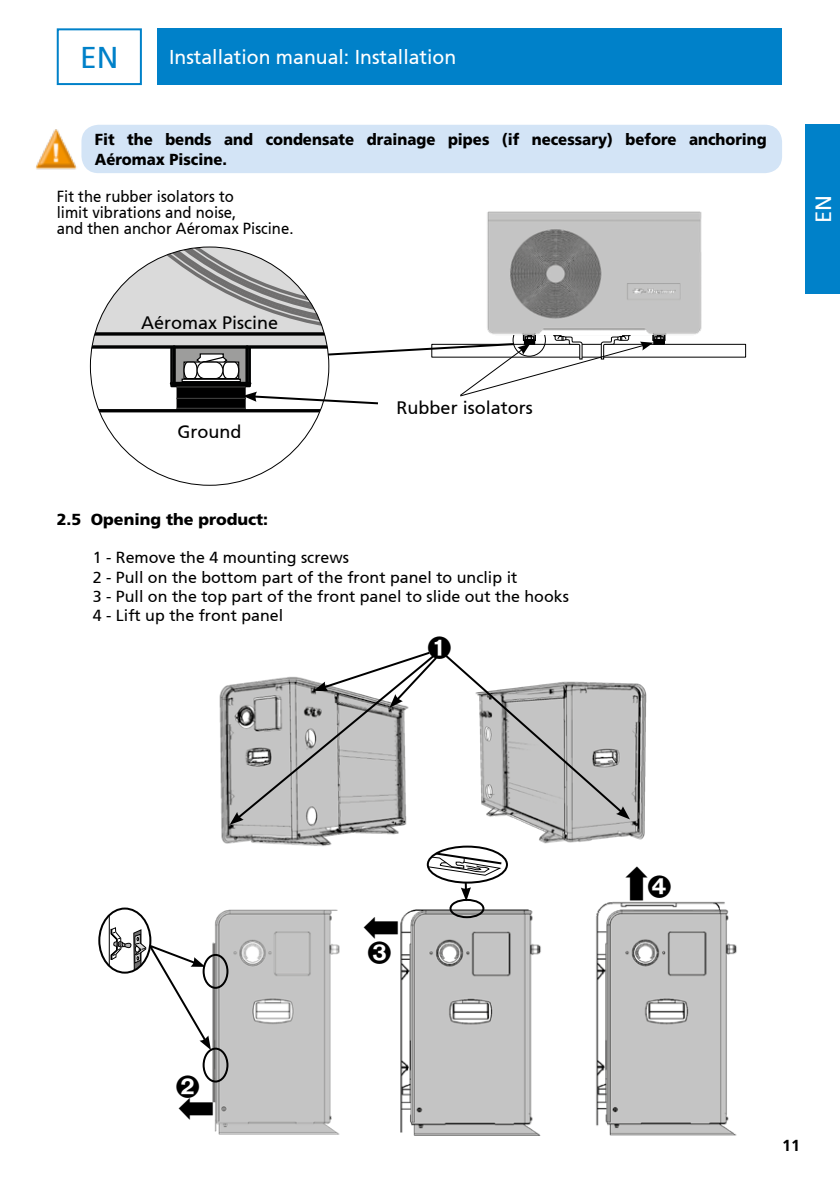
<style>
.page{position:relative;width:840px;height:1191px;background:#fff}
.page>*{position:absolute;margin:0;border:0;box-sizing:border-box;transform-origin:0 0}
.t1{font:30px "Frutiger 55 Roman";color:#0081c9}
.t2{font:22px "Frutiger 55 Roman";color:#fff}
.t3{font:20px "Frutiger 55 Roman";color:#fff}
.t4{font:18px "Frutiger 55 Roman";color:#000}
.t5{font:16px/19.2px "Frutiger 55 Roman";color:#000}
.t6{font:900 16px/20px "Frutiger";color:#000;scale:.93 1}
.t7{font:16px/16px "Frutiger 55 Roman";color:#000;scale:.93 1}
.t8{font:900 16px "Frutiger";color:#000}
.t9{font:700 16px "Frutiger LT Std";color:#000}
</style>
<div class="page">
<div style="left:57px;top:28px;width:85px;height:57px;border:2px solid #0081c9"></div>
<div style="left:805px;top:125px;width:34px;height:169px;background:#0081c9"></div>
<div style="left:158px;top:28px;width:623px;height:57px;background:#0081c9"></div>
<div style="left:431px;top:344px;width:314px;height:13px;border:1px solid #000"></div>
<div style="left:81px;top:125px;width:700px;height:48px;background:#d3e4f6;border-radius:17px"></div>
<img style="left:36px;top:129px;width:41px;height:41px">
<svg style="left:90px;top:246px;width:606px;height:239px"></svg>
<div style="left:482px;top:210px;width:225px;height:125px;background:#fff"></div>
<img style="left:487px;top:211px;width:215px;height:124px">
<img style="left:219px;top:685px;width:187px;height:161px">
<img style="left:527px;top:683px;width:120px;height:161px">
<img style="left:205px;top:909px;width:135px;height:226px">
<img style="left:400px;top:889px;width:141px;height:247px">
<img style="left:596px;top:901px;width:141px;height:235px">
<div style="left:202px;top:1047px;width:26px;height:35px;border:2px solid #000;border-radius:50%"></div>
<div style="left:202px;top:954px;width:26px;height:34px;border:2px solid #000;border-radius:50%"></div>
<div style="left:449px;top:899px;width:35px;height:19px;border:2px solid #000;border-radius:50%"></div>
<hr style="left:109px;top:913px;width:1px;height:59px;background:#000">
<div style="left:98px;top:907px;width:53px;height:66px;border:2px solid #000;border-radius:50%"></div>
<svg style="left:429px;top:849px;width:74px;height:27px"></svg>
<div style="left:426px;top:845px;width:81px;height:38px;border:2px solid #000;border-radius:50%"></div>
<svg style="left:460px;top:883px;width:10px;height:18px"></svg>
<svg style="left:110px;top:926px;width:101px;height:124px"></svg>
<svg style="left:229px;top:652px;width:400px;height:172px"></svg>
<svg style="left:205px;top:1075px;width:8px;height:45px"></svg>
<h1 class="t1" style="left:80px;top:40px;width:40px">EN</h1>
<p class="t3" style="left:169px;top:45px;width:288px">Installation manual: Installation</p>
<p class="t6" style="left:95px;top:129px;width:723px">Fit the bends and condensate drainage pipes (if necessary) before anchoring<br>Aéromax Piscine.</p>
<p class="t7" style="left:57px;top:188px;width:256px">Fit the rubber isolators to<br>limit vibrations and noise,<br>and then anchor Aéromax Piscine.</p>
<p class="t4" style="left:141px;top:312px;width:139px">Aéromax Piscine</p>
<p class="t4" style="left:177px;top:421px;width:65px">Ground</p>
<p class="t4" style="left:396px;top:397px;width:138px">Rubber isolators</p>
<p class="t8" style="left:57px;top:510px;width:213px">2.5 Opening the product:</p>
<p class="t5" style="left:93px;top:548px;width:477px">1 - Remove the 4 mounting screws<br>2 - Pull on the bottom part of the front panel to unclip it<br>3 - Pull on the top part of the front panel to slide out the hooks 4 - Lift up the front panel</p>
<h2 class="t2" style="left:810px;top:223px;width:30px;rotate:-90deg">EN</h2>
<p class="t9" style="left:781px;top:1136px;width:19px">11</p>
</div>
